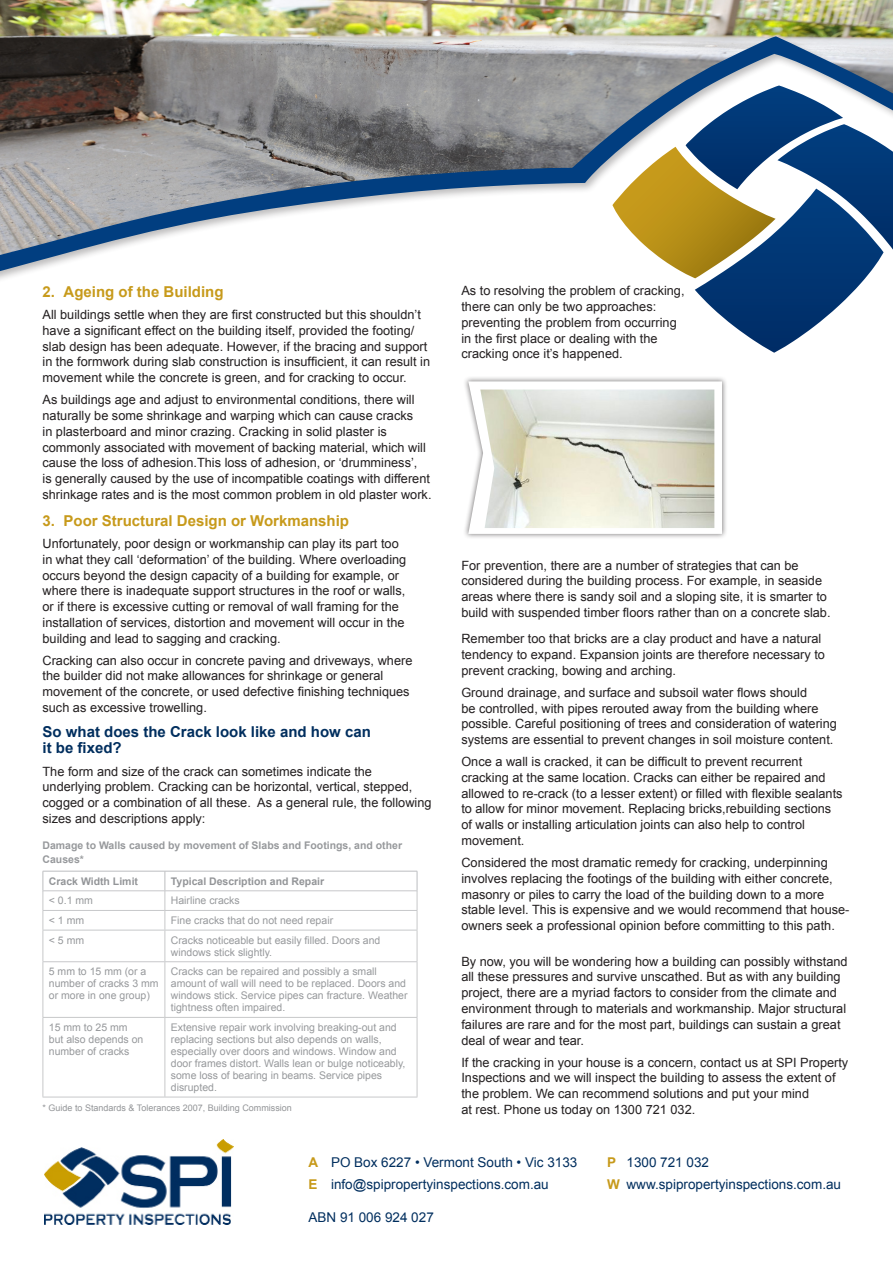
<style>
.page{position:relative;width:893px;height:1263px;background:#fff}
.page>*{position:absolute;margin:0;border:0;box-sizing:border-box;transform-origin:0 0}
.Sub-Heading{font:700 15px "Arial";color:#c79a1b}
.Sub-Heading-2{font:700 15px/16.5px "Arial";color:#002e5e}
.Body{font:13.5px "Arial";color:#002e5e}
.Body-2{font:12.75px/15.8px "Arial";color:#231f20}
.Body-3{font:10.5px/12px "Arial";color:#97999c}
.Body-4{font:700 10.5px/13.5px "Arial";color:#97999c}
.Body-5{font:700 10.5px "Arial";color:#939598}
.Body-6{font:9px "Arial";color:#939598}
.s1{font-weight:700;color:#c79a1b}
</style>
<div class="page">
<hr style="left:43px;top:871px;width:122px;height:1px;background:#bcbdc0">
<hr style="left:165px;top:871px;width:252px;height:1px;background:#bcbdc0">
<hr style="left:43px;top:890px;width:122px;height:1px;background:#c7c8ca">
<hr style="left:165px;top:890px;width:252px;height:1px;background:#c7c8ca">
<hr style="left:43px;top:910px;width:122px;height:1px;background:#c7c8ca">
<svg style="left:43px;top:871px;width:1px;height:59px"></svg>
<hr style="left:165px;top:910px;width:252px;height:1px;background:#c7c8ca">
<svg style="left:165px;top:871px;width:1px;height:59px"></svg>
<svg style="left:417px;top:871px;width:1px;height:59px"></svg>
<hr style="left:43px;top:930px;width:122px;height:1px;background:#c7c8ca">
<hr style="left:43px;top:930px;width:1px;height:31px;background:#c7c8ca">
<hr style="left:165px;top:930px;width:252px;height:1px;background:#c7c8ca">
<hr style="left:165px;top:930px;width:1px;height:31px;background:#c7c8ca">
<hr style="left:417px;top:930px;width:1px;height:31px;background:#c7c8ca">
<hr style="left:43px;top:961px;width:122px;height:1px;background:#c7c8ca">
<hr style="left:43px;top:962px;width:1px;height:55px;background:#c7c8ca">
<hr style="left:165px;top:961px;width:252px;height:1px;background:#c7c8ca">
<hr style="left:165px;top:962px;width:1px;height:55px;background:#c7c8ca">
<hr style="left:417px;top:962px;width:1px;height:55px;background:#c7c8ca">
<hr style="left:43px;top:1017px;width:122px;height:1px;background:#c7c8ca">
<hr style="left:43px;top:1018px;width:1px;height:79px;background:#c7c8ca">
<hr style="left:165px;top:1017px;width:252px;height:1px;background:#c7c8ca">
<hr style="left:165px;top:1018px;width:1px;height:79px;background:#c7c8ca">
<hr style="left:417px;top:1018px;width:1px;height:79px;background:#c7c8ca">
<hr style="left:43px;top:1097px;width:122px;height:1px;background:#c7c8ca">
<hr style="left:165px;top:1097px;width:252px;height:1px;background:#c7c8ca">
<img style="left:45px;top:1140px;width:188px;height:84px">
<div style="left:462px;top:376px;width:279px;height:175px;background:#231f20;opacity:.6"></div>
<svg style="left:468px;top:381px;width:254px;height:153px"></svg>
<img style="left:480px;top:389px;width:234px;height:139px">
<img style="left:0;top:0;width:893px;height:33px">
<div style="left:0;top:33px;width:893px;height:266px;background:#231f20;opacity:.3"></div>
<svg style="left:0;top:36px;width:893px;height:246px"></svg>
<svg style="left:612px;top:85px;width:281px;height:268px"></svg>
<p class="Sub-Heading" style="left:43px;top:282px;width:183px">2. Ageing of the Building</p>
<p class="Body-2" style="left:43px;top:307px;width:389px">All buildings settle when they are first constructed but this shouldn’t have a significant effect on the building itself, provided the footing/ slab design has been adequate. However, if the bracing and support in the formwork during slab construction is insufficient, it can result in movement while the concrete is green, and for cracking to occur.</p>
<p class="Body-2" style="left:43px;top:392px;width:391px">As buildings age and adjust to environmental conditions, there will naturally be some shrinkage and warping which can cause cracks<br>in plasterboard and minor crazing. Cracking in solid plaster is commonly associated with movement of backing material, which will cause the loss of adhesion.This loss of adhesion, or ‘drumminess’,<br>is generally caused by the use of incompatible coatings with different shrinkage rates and is the most common problem in old plaster work.</p>
<p class="Sub-Heading" style="left:43px;top:511px;width:308px">3. Poor Structural Design or Workmanship</p>
<p class="Body-2" style="left:43px;top:536px;width:365px">Unfortunately, poor design or workmanship can play its part too in what they call ‘deformation’ of the building. Where overloading occurs beyond the design capacity of a building for example, or where there is inadequate support structures in the roof or walls, or if there is excessive cutting or removal of wall framing for the installation of services, distortion and movement will occur in the building and lead to sagging and cracking.</p>
<p class="Body-2" style="left:43px;top:652px;width:371px">Cracking can also occur in concrete paving and driveways, where the builder did not make allowances for shrinkage or general movement of the concrete, or used defective finishing techniques such as excessive trowelling.</p>
<p class="Sub-Heading-2" style="left:43px;top:724px;width:330px">So what does the Crack look like and how can it be fixed?</p>
<p class="Body-2" style="left:43px;top:763px;width:391px">The form and size of the crack can sometimes indicate the underlying problem. Cracking can be horizontal, vertical, stepped, cogged or a combination of all these. As a general rule, the following sizes and descriptions apply:</p>
<p class="Body-4" style="left:43px;top:839px;width:361px">Damage to Walls caused by movement of Slabs and Footings, and other<br>Causes*</p>
<p class="Body-5" style="left:49px;top:874px;width:91px">Crack Width Limit</p>
<p class="Body-5" style="left:171px;top:874px;width:155px">Typical Description and Repair</p>
<p class="Body-3" style="left:49px;top:895px;width:46px">&lt; 0.1 mm</p>
<p class="Body-3" style="left:171px;top:895px;width:70px">Hairline cracks</p>
<p class="Body-3" style="left:49px;top:914px;width:37px">&lt; 1 mm</p>
<p class="Body-3" style="left:171px;top:914px;width:164px">Fine cracks that do not need repair</p>
<p class="Body-3" style="left:49px;top:934px;width:37px">&lt; 5 mm</p>
<p class="Body-3" style="left:171px;top:934px;width:211px">Cracks noticeable but easily filled. Doors and windows stick slightly.</p>
<p class="Body-3" style="left:49px;top:966px;width:111px">5 mm to 15 mm (or a number of cracks 3 mm or more in one group)</p>
<p class="Body-3" style="left:171px;top:966px;width:238px">Cracks can be repaired and possibly a small amount of wall will need to be replaced. Doors and windows stick. Service pipes can fracture. Weather tightness often impaired.</p>
<p class="Body-3" style="left:49px;top:1021px;width:96px">15 mm to 25 mm but also depends on number of cracks</p>
<p class="Body-3" style="left:171px;top:1021px;width:236px">Extensive repair work involving breaking-out and replacing sections but also depends on walls, especially over doors and windows. Window and door frames distort. Walls lean or bulge noticeably, some loss of bearing in beams. Service pipes disrupted.</p>
<p class="Body-6" style="left:43px;top:1102px;width:251px">* Guide to Standards &amp; Tolerances 2007, Building Commission</p>
<p class="Body-2" style="left:461px;top:283px;width:225px">As to resolving the problem of cracking, there can only be two approaches: preventing the problem from occurring in the first place or dealing with the cracking once it’s happened.</p>
<p class="Body-2" style="left:461px;top:557px;width:371px">For prevention, there are a number of strategies that can be considered during the building process. For example, in seaside areas where there is sandy soil and a sloping site, it is smarter to build with suspended timber floors rather than on a concrete slab.</p>
<p class="Body-2" style="left:461px;top:631px;width:365px">Remember too that bricks are a clay product and have a natural tendency to expand. Expansion joints are therefore necessary to prevent cracking, bowing and arching.</p>
<p class="Body-2" style="left:461px;top:685px;width:377px">Ground drainage, and surface and subsoil water flows should<br>be controlled, with pipes rerouted away from the building where possible. Careful positioning of trees and consideration of watering systems are essential to prevent changes in soil moisture content.</p>
<p class="Body-2" style="left:461px;top:754px;width:383px">Once a wall is cracked, it can be difficult to prevent recurrent cracking at the same location. Cracks can either be repaired and allowed to re-crack (to a lesser extent) or filled with flexible sealants to allow for minor movement. Replacing bricks,rebuilding sections of walls or installing articulation joints can also help to control movement.</p>
<p class="Body-2" style="left:461px;top:855px;width:390px">Considered the most dramatic remedy for cracking, underpinning involves replacing the footings of the building with either concrete, masonry or piles to carry the load of the building down to a more stable level. This is expensive and we would recommend that house&shy;owners seek a professional opinion before committing to this path.</p>
<p class="Body-2" style="left:461px;top:953px;width:388px">By now, you will be wondering how a building can possibly withstand all these pressures and survive unscathed. But as with any building project, there are a myriad factors to consider from the climate and environment through to materials and workmanship. Major structural failures are rare and for the most part, buildings can sustain a great deal of wear and tear.</p>
<p class="Body-2" style="left:461px;top:1054px;width:388px">If the cracking in your house is a concern, contact us at SPI Property Inspections and we will inspect the building to assess the extent of the problem. We can recommend solutions and put your mind<br>at rest. Phone us today on 1300 721 032.</p>
<p class="Body" style="left:308px;top:1153px;width:270px"><span class="s1">A</span> PO Box 6227 • Vermont South • Vic 3133</p>
<p class="Body" style="left:607px;top:1153px;width:104px"><span class="s1">P</span> 1300 721 032</p>
<p class="Body" style="left:308px;top:1175px;width:242px"><span class="s1">E</span> info@spipropertyinspections.com.au</p>
<p class="Body" style="left:607px;top:1175px;width:236px"><span class="s1">W</span> www.spipropertyinspections.com.au</p>
<p class="Body" style="left:308px;top:1208px;width:127px">ABN 91 006 924 027</p>
</div>
